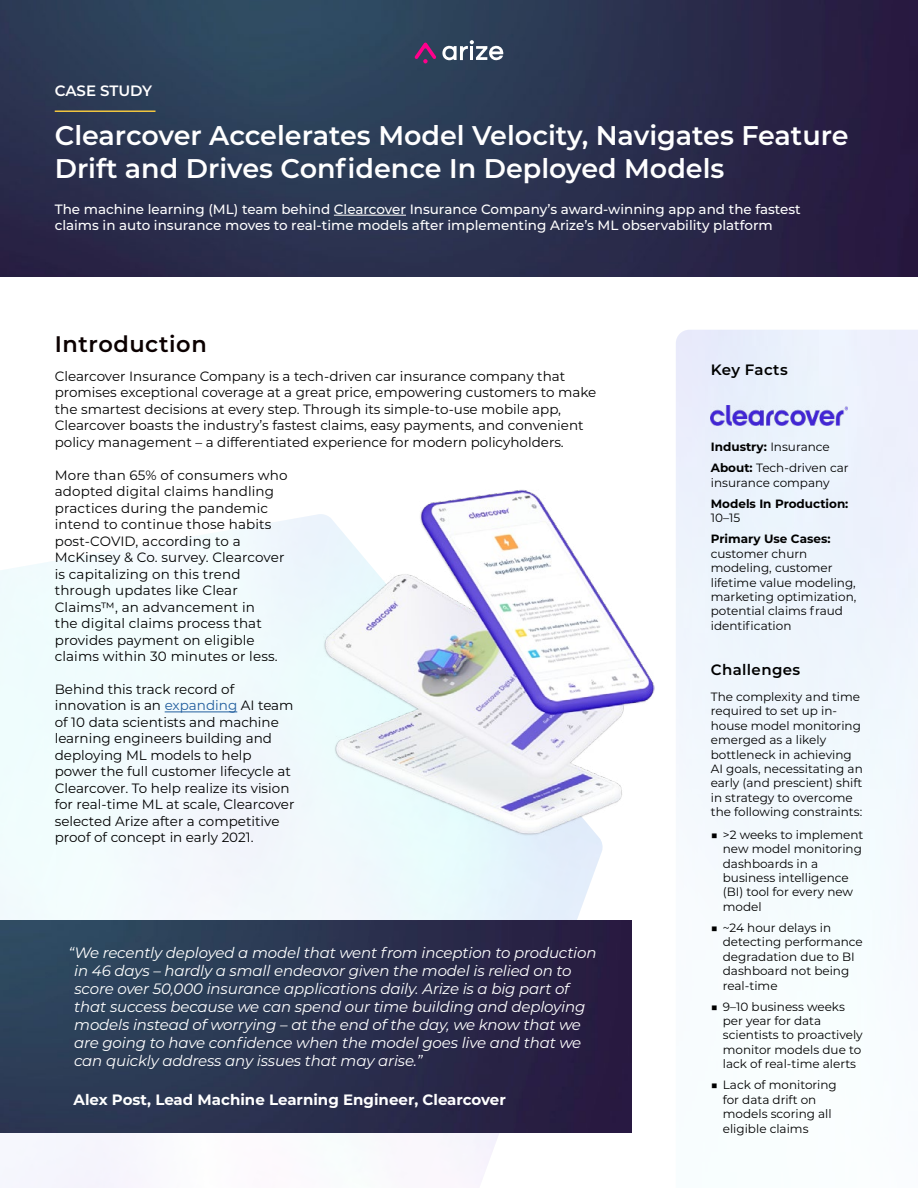
<style>
.page{position:relative;width:918px;height:1188px;background:#fff}
.page>*{position:absolute;margin:0;border:0;box-sizing:border-box;transform-origin:0 0}
.t1{font:600 27px/33px "Montserrat";color:#fff}
.t2{font:600 22.5px "Montserrat";letter-spacing:.025em;color:#0b0000}
.t3{font:italic 15px/18px "Montserrat";letter-spacing:-.01em;color:#fff}
.t4{font:700 15px "Montserrat";color:#fff}
.t5{font:600 15px "Montserrat";letter-spacing:.025em;color:#000}
.t6{font:600 15px "Montserrat";letter-spacing:-.01em;color:#fff}
.t7{font:13.5px/16.5px "Montserrat";color:#000}
.t8{font:500 13.5px/16.2px "Montserrat";color:#fff}
.t9{font:12px/14.4px "Montserrat";color:#000}
.t10{font:700 12px "Montserrat";color:#000}
.s1{color:#215e9e}
.s2{font-weight:700}
</style>
<div class="page">
<img style="left:0;top:0;width:918px;height:276px">
<div style="left:676px;top:330px;width:242px;height:605px;background:#eef5fd"></div>
<img style="left:0;top:514px;width:603px;height:674px">
<hr style="left:165px;top:712px;width:72px;height:1px;background:#215e9e">
<img style="left:323px;top:490px;width:331px;height:345px">
<hr style="left:334px;top:215px;width:72px;height:1px;background:#fff">
<svg style="left:415px;top:43px;width:21px;height:20px"></svg>
<svg style="left:442px;top:40px;width:61px;height:21px"></svg>
<img style="left:0;top:921px;width:632px;height:212px">
<hr style="left:55px;top:110px;width:101px;height:2px;background:#f2c73f">
<img style="left:711px;top:405px;width:136px;height:20px">
<p class="t6" style="left:55px;top:80px;width:99px">CASE STUDY</p>
<h1 class="t1" style="left:55px;top:118px;width:795px">Clearcover Accelerates Model Velocity, Navigates Feature<br>Drift and Drives Confidence In Deployed Models</h1>
<p class="t8" style="left:55px;top:200px;width:748px">The machine learning (ML) team behind Clearcover Insurance Company’s award-winning app and the fastest claims in auto insurance moves to real-time models after implementing Arize’s ML observability platform</p>
<h2 class="t2" style="left:55px;top:328px;width:154px">Introduction</h2>
<p class="t7" style="left:55px;top:367px;width:543px">Clearcover Insurance Company is a tech-driven car insurance company that promises exceptional coverage at a great price, empowering customers to make the smartest decisions at every step. Through its simple-to-use mobile app, Clearcover boasts the industry’s fastest claims, easy payments, and convenient policy management – a differentiated experience for modern policyholders.</p>
<p class="t7" style="left:55px;top:466px;width:234px">More than 65% of consumers who adopted digital claims handling practices during the pandemic intend to continue those habits post-COVID, according to a<br>McKinsey &amp; Co. survey. Clearcover is capitalizing on this trend through updates like Clear<br>Claims™, an advancement in<br>the digital claims process that provides payment on eligible claims within 30 minutes or less.</p>
<p class="t7" style="left:55px;top:680px;width:241px">Behind this track record of innovation is an <span class="s1">expanding</span> AI team of 10 data scientists and machine learning engineers building and deploying ML models to help power the full customer lifecycle at Clearcover. To help realize its vision for real-time ML at scale, Clearcover selected Arize after a competitive proof of concept in early 2021.</p>
<p class="t3" style="left:74px;top:943px;width:524px;text-indent:-6px">“We recently deployed a model that went from inception to production in 46 days – hardly a small endeavor given the model is relied on to score over 50,000 insurance applications daily. Arize is a big part of that success because we can spend our time building and deploying models instead of worrying – at the end of the day, we know that we are going to have confidence when the model goes live and that we can quickly address any issues that may arise.”</p>
<p class="t4" style="left:74px;top:1089px;width:434px">Alex Post, Lead Machine Learning Engineer, Clearcover</p>
<p class="t5" style="left:711px;top:359px;width:78px">Key Facts</p>
<p class="t9" style="left:711px;top:436px;width:139px;line-height:21.1px"><span class="s2">Industry:</span> Insurance<br><span class="s2">About:</span> Tech-driven car</p>
<p class="t9" style="left:711px;top:475px;width:120px">insurance company</p>
<p class="t10" style="left:711px;top:495px;width:139px">Models In Production:</p>
<p class="t9" style="left:711px;top:510px;width:31px">10–15</p>
<p class="t10" style="left:711px;top:530px;width:121px">Primary Use Cases:</p>
<p class="t9" style="left:711px;top:546px;width:147px">customer churn modeling, customer lifetime value modeling, marketing optimization, potential claims fraud identification</p>
<p class="t5" style="left:711px;top:659px;width:91px">Challenges</p>
<p class="t9" style="left:711px;top:689px;width:153px">The complexity and time required to set up in&shy;house model monitoring emerged as a likely bottleneck in achieving<br>AI goals, necessitating an early (and prescient) shift in strategy to overcome the following constraints:</p>
<p class="t9" style="left:723px;top:827px;width:142px;text-indent:-12px">■ &gt;2 weeks to implement new model monitoring dashboards in a business intelligence (BI) tool for every new model</p>
<p class="t9" style="left:723px;top:920px;width:141px;text-indent:-12px">■ ~24 hour delays in detecting performance degradation due to BI dashboard not being real-time</p>
<p class="t9" style="left:723px;top:999px;width:142px;text-indent:-12px">■ 9–10 business weeks per year for data scientists to proactively monitor models due to lack of real-time alerts</p>
<p class="t9" style="left:723px;top:1078px;width:116px;text-indent:-12px">■ Lack of monitoring for data drift on models scoring all eligible claims</p>
</div>
